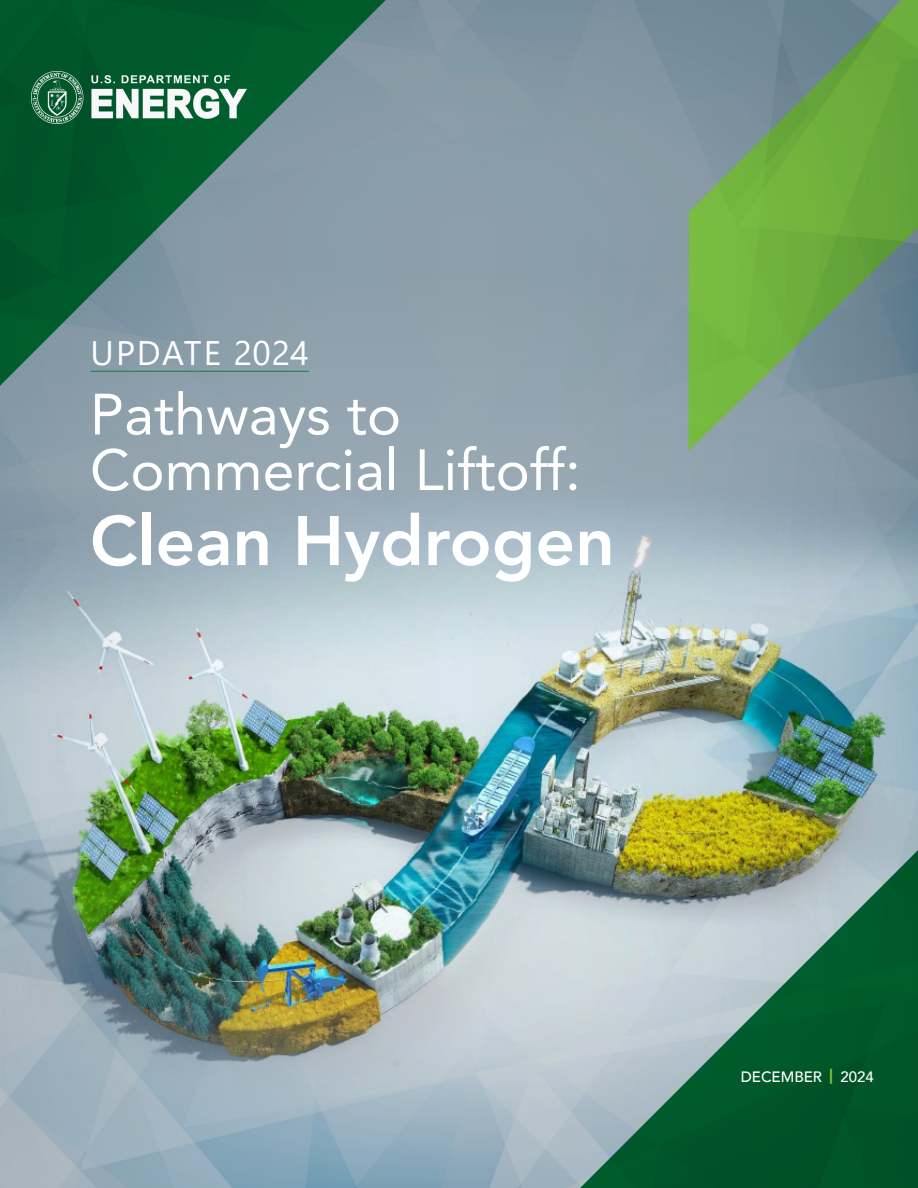
<style>
.page{position:relative;width:918px;height:1188px;background:#fff}
.page>*{position:absolute;margin:0;border:0;box-sizing:border-box;transform-origin:0 0}
.t1{font:800 69.3px "Avenir";color:#fff}
.t2{font:57.45px/55.7px "Avenir";color:#fff}
.t3{font:34.05px "Segoe UI";letter-spacing:.03em;color:#fff}
.t4{font:500 15px "Avenir";color:#fff}
.s1{font-weight:900;color:#7cc242}
</style>
<div class="page">
<img style="left:0;top:0;width:918px;height:1188px">
<img style="left:580px;top:850px;width:338px;height:338px">
<img style="left:0;top:0;width:386px;height:386px">
<img style="left:688px;top:0;width:230px;height:451px">
<hr style="left:91px;top:371px;width:218px;height:1px;background:#1c835b">
<img style="left:31px;top:71px;width:215px;height:53px">
<p class="t3" style="left:91px;top:321px;width:220px">UPDATE 2024</p>
<p class="t2" style="left:90px;top:385px;width:492px">Pathways to<br>Commercial Liftoff:</p>
<p class="t1" style="left:90px;top:487px;width:526px">Clean Hydrogen</p>
<p class="t4" style="left:741px;top:1063px;width:135px">DECEMBER <span class="s1">|</span> 2024</p>
</div>
